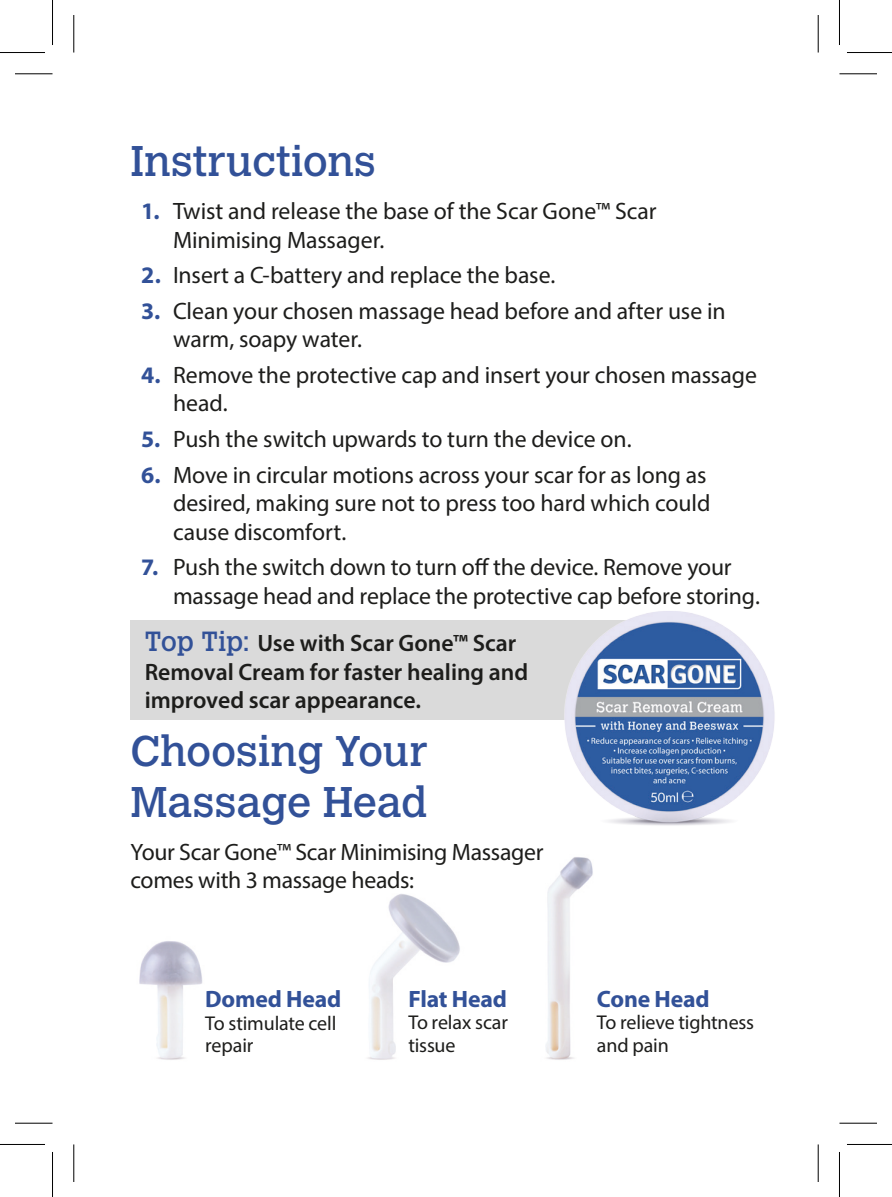
<style>
.page{position:relative;width:892px;height:1197px;background:#fff}
.page>*{position:absolute;margin:0;border:0;box-sizing:border-box;transform-origin:0 0}
.t1{font:42.5px/51px "Calvert MT Std";color:#325198}
.t2{font:23.75px/28.5px "Myriad Pro";letter-spacing:-.005em;color:#1d1d1b}
.t3{font:600 23.75px/28.5px "Myriad Pro";color:#1d1d1b}
.t4{font:700 23.75px "Myriad Pro";letter-spacing:-.005em;color:#325198}
.t5{font:20px/22.5px "Myriad Pro";letter-spacing:-.01em;color:#1d1d1b}
.s1{font-weight:700;color:#325198}
.s2{font-family:"Calvert MT Std";font-weight:400;font-size:27.5px;color:#325198}
</style>
<div class="page">
<img style="left:545px;top:857px;width:48px;height:203px">
<img style="left:139px;top:941px;width:64px;height:119px">
<img style="left:368px;top:894px;width:92px;height:166px">
<div style="left:130px;top:620px;width:548px;height:99px;background:#dadada"></div>
<img style="left:555px;top:611px;width:220px;height:215px">
<hr style="left:15px;top:73px;width:37px;height:1px;background:#000">
<hr style="left:839px;top:73px;width:38px;height:1px;background:#000">
<hr style="left:15px;top:1122px;width:37px;height:1px;background:#000">
<hr style="left:839px;top:1122px;width:38px;height:1px;background:#000">
<hr style="left:73px;top:15px;width:1px;height:37px;background:#000">
<hr style="left:73px;top:1144px;width:1px;height:37px;background:#000">
<hr style="left:817px;top:15px;width:1px;height:37px;background:#000">
<hr style="left:817px;top:1144px;width:1px;height:37px;background:#000">
<hr style="left:0;top:52px;width:45px;height:1px;background:#000">
<hr style="left:847px;top:52px;width:45px;height:1px;background:#000">
<hr style="left:0;top:1143px;width:45px;height:1px;background:#000">
<hr style="left:847px;top:1143px;width:45px;height:1px;background:#000">
<hr style="left:52px;top:0;width:1px;height:45px;background:#000">
<hr style="left:52px;top:1151px;width:1px;height:45px;background:#000">
<hr style="left:839px;top:0;width:1px;height:45px;background:#000">
<hr style="left:839px;top:1151px;width:1px;height:45px;background:#000">
<h1 class="t1" style="left:130px;top:136px;width:247px">Instructions</h1>
<p class="t2" style="left:173px;top:196px;width:485px;text-indent:-32px"><span class="s1">1.</span> Twist and release the base of the Scar Gone™ Scar<br>Minimising Massager.</p>
<p class="t2" style="left:141px;top:260px;width:416px"><span class="s1">2.</span> Insert a C-battery and replace the base.</p>
<p class="t2" style="left:173px;top:296px;width:554px;text-indent:-32px"><span class="s1">3.</span> Clean your chosen massage head before and after use in warm, soapy water.</p>
<p class="t2" style="left:173px;top:360px;width:585px;text-indent:-32px"><span class="s1">4.</span> Remove the protective cap and insert your chosen massage head.</p>
<p class="t2" style="left:141px;top:424px;width:492px"><span class="s1">5.</span> Push the switch upwards to turn the device on.</p>
<p class="t2" style="left:173px;top:460px;width:539px;text-indent:-32px"><span class="s1">6.</span> Move in circular motions across your scar for as long as desired, making sure not to press too hard which could cause discomfort.</p>
<p class="t2" style="left:173px;top:552px;width:588px;text-indent:-32px"><span class="s1">7.</span> Push the switch down to turn off the device. Remove your massage head and replace the protective cap before storing.</p>
<p class="t3" style="left:145px;top:628px;width:385px"><span class="s2">Top Tip:</span> Use with Scar Gone™ Scar<br>Removal Cream for faster healing and improved scar appearance.</p>
<h1 class="t1" style="left:130px;top:726px;width:298px">Choosing Your<br>Massage Head</h1>
<p class="t2" style="left:130px;top:837px;width:414px">Your Scar Gone™ Scar Minimising Massager comes with 3 massage heads:</p>
<p class="t4" style="left:205px;top:983px;width:138px">Domed Head</p>
<p class="t5" style="left:205px;top:1011px;width:133px">To stimulate cell repair</p>
<p class="t4" style="left:408px;top:983px;width:100px">Flat Head</p>
<p class="t5" style="left:408px;top:1011px;width:101px">To relax scar tissue</p>
<p class="t4" style="left:597px;top:983px;width:114px">Cone Head</p>
<p class="t5" style="left:597px;top:1011px;width:159px">To relieve tightness and pain</p>
</div>
